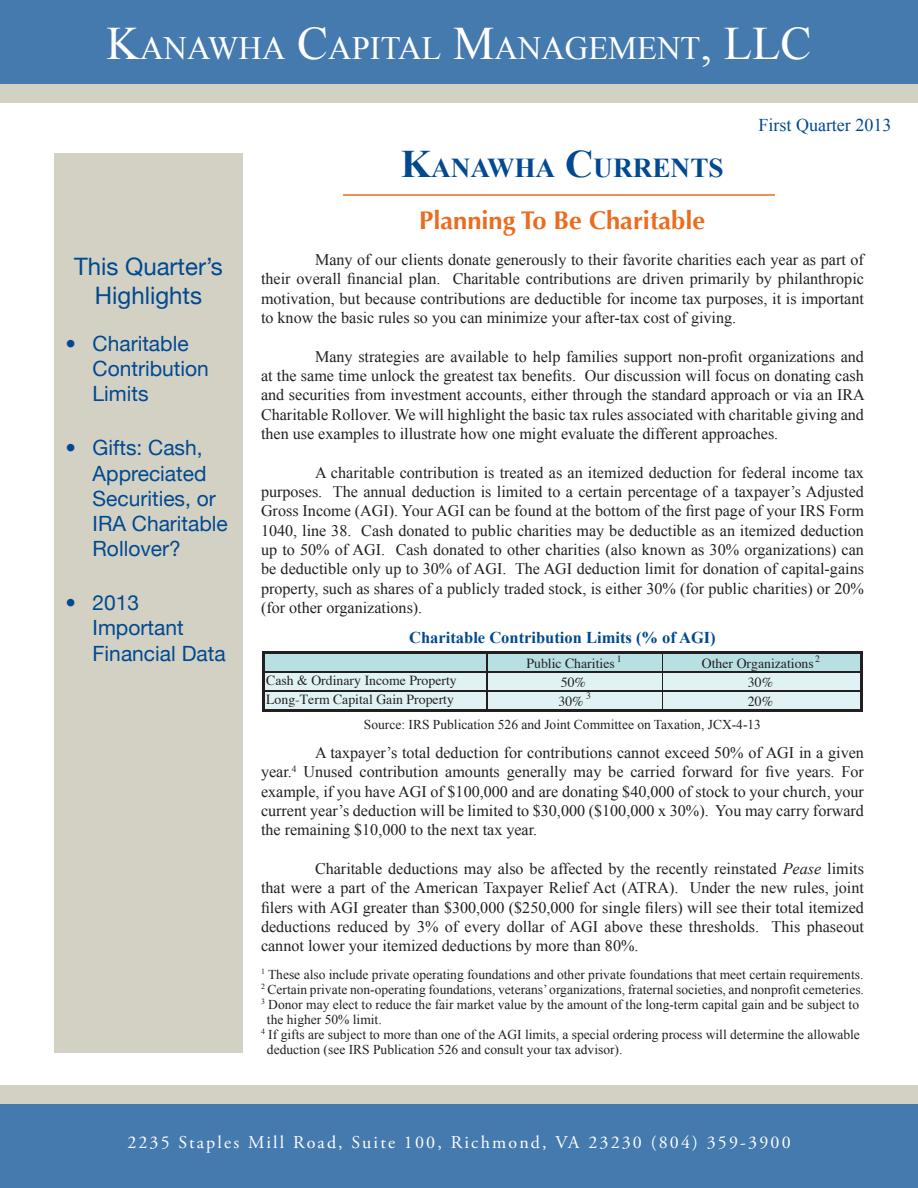
<style>
.page{position:relative;width:918px;height:1188px;background:#fff}
.page>*{position:absolute;margin:0;border:0;box-sizing:border-box;transform-origin:0 0}
.t1{font:32.55px "Times New Roman";color:#fff}
.t2{font:700 27.3px "Times New Roman";color:#014990}
.t3{font:700 25.5px "Optima";color:#ea6d1f}
.t4{font:24px/28.8px "Helvetica Neue";color:#014990;text-align:center}
.t5{font:21px/25.2px "Helvetica Neue";color:#014990}
.t6{font:18px "Adobe Garamond Pro";letter-spacing:.12em;color:#fff}
.t7{font:18px "Times New Roman";color:#014990}
.t8{font:700 16.5px "Times New Roman";color:#014990}
.t9{font:16.2px/19.4px "Times New Roman";color:#231f20;text-align:justify}
.t10{font:13.8px "Times";color:#231f20}
.t11{font:13.5px/15px "Times New Roman";color:#231f20}
.t12{font:9.75px "Times";color:#231f20}
.s1{font-size:46.5px}
.s2{font-size:39px}
.s3{font-style:italic}
</style>
<div class="page">
<div style="left:54px;top:154px;width:189px;height:899px;background:#d2d1c4"></div>
<div style="left:0;top:84px;width:918px;height:18px;background:#d2d1c4"></div>
<div style="left:0;top:1104px;width:918px;height:84px;background:#457aae"></div>
<div style="left:0;top:0;width:918px;height:84px;background:#457aae"></div>
<div style="left:0;top:1086px;width:918px;height:18px;background:#d2d1c4"></div>
<hr style="left:343px;top:194px;width:432px;height:2px;background:#ea6d1f">
<div style="left:264px;top:654px;width:222px;height:17px;background:#b8e0e3"></div>
<div style="left:488px;top:654px;width:174px;height:17px;background:#b8e0e3"></div>
<div style="left:663px;top:654px;width:197px;height:17px;background:#b8e0e3"></div>
<hr style="left:262px;top:652px;width:225px;height:2px;background:#231f20">
<hr style="left:262px;top:671px;width:225px;height:1px;background:#231f20">
<hr style="left:487px;top:652px;width:175px;height:2px;background:#231f20">
<hr style="left:487px;top:671px;width:175px;height:1px;background:#231f20">
<hr style="left:662px;top:652px;width:200px;height:2px;background:#231f20">
<hr style="left:662px;top:671px;width:200px;height:1px;background:#231f20">
<div style="left:266px;top:673px;width:220px;height:17px;background:#e0f2f4"></div>
<div style="left:488px;top:673px;width:174px;height:17px;background:#e0f2f4"></div>
<div style="left:663px;top:673px;width:197px;height:17px;background:#e0f2f4"></div>
<hr style="left:262px;top:672px;width:225px;height:1px;background:#231f20">
<hr style="left:262px;top:690px;width:225px;height:1px;background:#231f20">
<hr style="left:487px;top:672px;width:175px;height:1px;background:#231f20">
<hr style="left:487px;top:690px;width:175px;height:1px;background:#231f20">
<hr style="left:662px;top:672px;width:200px;height:1px;background:#231f20">
<hr style="left:662px;top:690px;width:200px;height:1px;background:#231f20">
<div style="left:266px;top:692px;width:221px;height:17px;background:#e0f2f4"></div>
<div style="left:488px;top:692px;width:174px;height:17px;background:#e0f2f4"></div>
<div style="left:663px;top:692px;width:197px;height:17px;background:#e0f2f4"></div>
<hr style="left:262px;top:691px;width:225px;height:1px;background:#231f20">
<hr style="left:262px;top:709px;width:225px;height:2px;background:#231f20">
<svg style="left:262px;top:654px;width:2px;height:55px"></svg>
<hr style="left:487px;top:691px;width:175px;height:1px;background:#231f20">
<hr style="left:487px;top:709px;width:175px;height:2px;background:#231f20">
<svg style="left:486px;top:654px;width:2px;height:55px"></svg>
<hr style="left:662px;top:691px;width:200px;height:1px;background:#231f20">
<hr style="left:662px;top:709px;width:200px;height:2px;background:#231f20">
<svg style="left:662px;top:654px;width:1px;height:55px"></svg>
<svg style="left:860px;top:654px;width:2px;height:55px"></svg>
<p class="t1" style="left:106px;top:30px;width:707px"><span class="s1">K</span>ANAWHA <span class="s1">C</span>APITAL <span class="s1">M</span>ANAGEMENT<span class="s1">, LLC</span></p>
<p class="t4" style="left:74px;top:252px;width:150px">This Quarter’s<br>Highlights</p>
<p class="t5" style="left:93px;top:331px;width:118px;text-indent:-27px">• Charitable<br>Contribution<br>Limits</p>
<p class="t5" style="left:93px;top:435px;width:137px;text-indent:-27px">• Gifts: Cash,<br>Appreciated<br>Securities, or<br>IRA Charitable<br>Rollover?</p>
<p class="t5" style="left:93px;top:590px;width:135px;text-indent:-27px">• 2013<br>Important<br>Financial Data</p>
<p class="t7" style="left:759px;top:115px;width:134px">First Quarter 2013</p>
<p class="t2" style="left:401px;top:152px;width:325px"><span class="s2">K</span>ANAWHA <span class="s2">C</span>URRENTS</p>
<p class="t3" style="left:419px;top:206px;width:288px">Planning To Be Charitable</p>
<p class="t9" style="left:261px;top:249px;width:604px;text-indent:54px">Many of our clients donate generously to their favorite charities each year as part of their overall financial plan. Charitable contributions are driven primarily by philanthropic motivation, but because contributions are deductible for income tax purposes, it is important to know the basic rules so you can minimize your after-tax cost of giving.</p>
<p class="t9" style="left:261px;top:346px;width:605px;text-indent:54px">Many strategies are available to help families support non-profit organizations and at the same time unlock the greatest tax benefits. Our discussion will focus on donating cash and securities from investment accounts, either through the standard approach or via an IRA Charitable Rollover. We will highlight the basic tax rules associated with charitable giving and then use examples to illustrate how one might evaluate the different approaches.</p>
<p class="t9" style="left:261px;top:462px;width:605px;text-indent:54px">A charitable contribution is treated as an itemized deduction for federal income tax purposes. The annual deduction is limited to a certain percentage of a taxpayer’s Adjusted Gross Income (AGI). Your AGI can be found at the bottom of the first page of your IRS Form 1040, line 38. Cash donated to public charities may be deductible as an itemized deduction up to 50% of AGI. Cash donated to other charities (also known as 30% organizations) can be deductible only up to 30% of AGI. The AGI deduction limit for donation of capital-gains property, such as shares of a publicly traded stock, is either 30% (for public charities) or 20% (for other organizations).</p>
<p class="t8" style="left:409px;top:628px;width:308px">Charitable Contribution Limits (% of AGI)</p>
<p class="t10" style="left:527px;top:650px;width:96px">Public Charities <sup>1</sup></p>
<p class="t10" style="left:702px;top:650px;width:120px">Other Organizations <sup>2</sup></p>
<p class="t10" style="left:266px;top:668px;width:192px">Cash &amp; Ordinary Income Property</p>
<p class="t10" style="left:561px;top:669px;width:27px">50%</p>
<p class="t10" style="left:748px;top:669px;width:27px">30%</p>
<p class="t10" style="left:266px;top:687px;width:189px">Long-Term Capital Gain Property</p>
<p class="t10" style="left:558px;top:688px;width:27px">30%</p>
<p class="t12" style="left:586px;top:686px;width:6px">3</p>
<p class="t10" style="left:748px;top:688px;width:27px">20%</p>
<p class="t11" style="left:364px;top:717px;width:399px">Source: IRS Publication 526 and Joint Committee on Taxation, JCX-4-13</p>
<p class="t9" style="left:261px;top:743px;width:605px;text-indent:54px">A taxpayer’s total deduction for contributions cannot exceed 50% of AGI in a given year.<sup>4</sup> Unused contribution amounts generally may be carried forward for five years. For example, if you have AGI of $100,000 and are donating $40,000 of stock to your church, your current year’s deduction will be limited to $30,000 ($100,000 x 30%). You may carry forward the remaining $10,000 to the next tax year.</p>
<p class="t9" style="left:261px;top:859px;width:605px;text-indent:54px">Charitable deductions may also be affected by the recently reinstated <span class="s3">Pease</span> limits that were a part of the American Taxpayer Relief Act (ATRA). Under the new rules, joint filers with AGI greater than $300,000 ($250,000 for single filers) will see their total itemized deductions reduced by 3% of every dollar of AGI above these thresholds. This phaseout cannot lower your itemized deductions by more than 80%.</p>
<p class="t11" style="left:261px;top:966px;width:604px"><sup>1</sup> These also include private operating foundations and other private foundations that meet certain requirements.</p>
<p class="t11" style="left:261px;top:981px;width:605px"><sup>2</sup> Certain private non-operating foundations, veterans’ organizations, fraternal societies, and nonprofit cemeteries.</p>
<p class="t11" style="left:267px;top:996px;width:594px;text-indent:-6px"><sup>3</sup> Donor may elect to reduce the fair market value by the amount of the long-term capital gain and be subject to the higher 50% limit.</p>
<p class="t11" style="left:267px;top:1026px;width:594px;text-indent:-6px"><sup>4</sup> If gifts are subject to more than one of the AGI limits, a special ordering process will determine the allowable deduction (see IRS Publication 526 and consult your tax advisor).</p>
<p class="t6" style="left:127px;top:1131px;width:665px">2235 Staples Mill Road, Suite 100, Richmond, VA 23230 (804) 359-3900</p>
</div>
